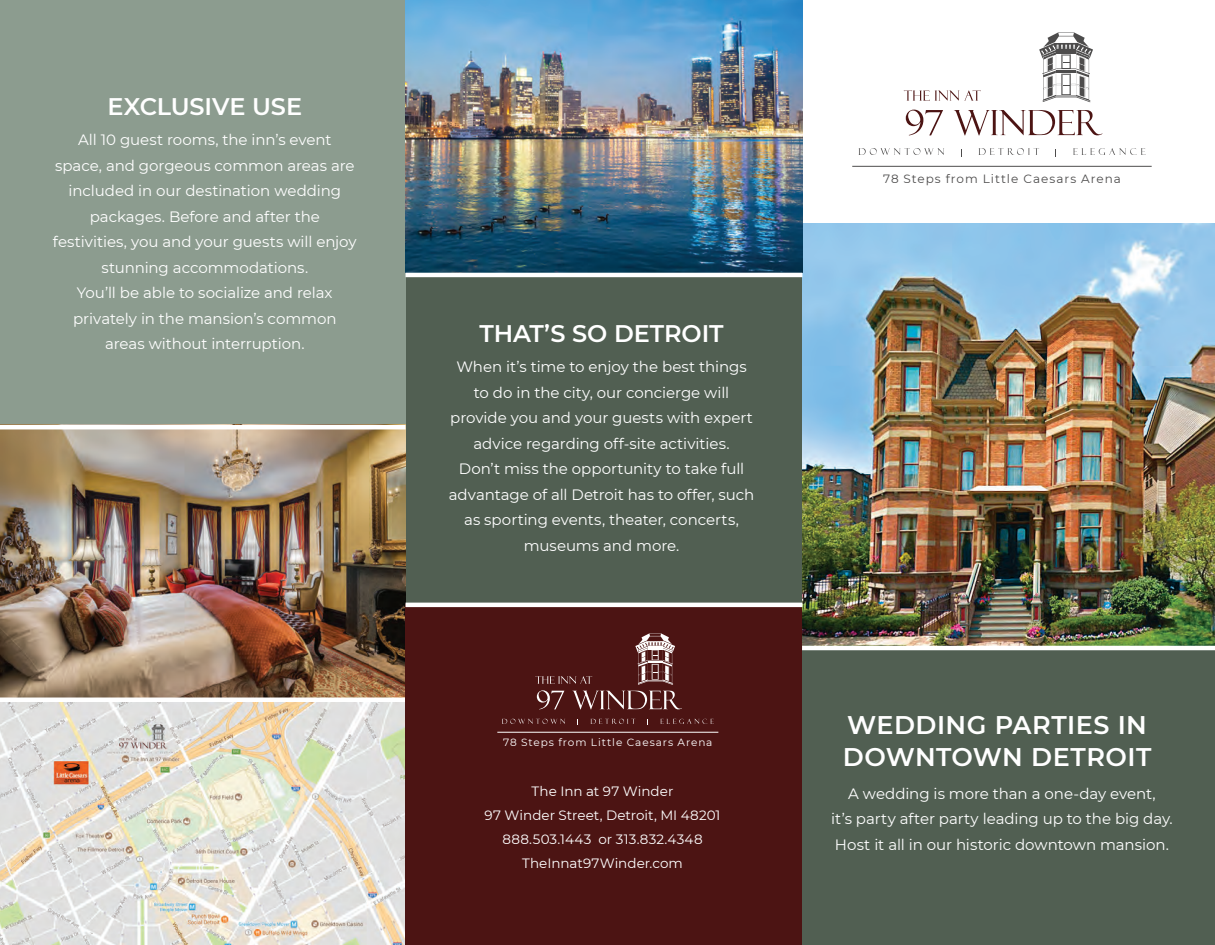
<style>
.page{position:relative;width:1215px;height:945px;background:#fff}
.page>*{position:absolute;margin:0;border:0;box-sizing:border-box;transform-origin:0 0}
.t1{font:600 25.5px/31.5px "Montserrat";letter-spacing:.02em;color:#fff}
.t2{font:600 24px "Montserrat";letter-spacing:-.005em;color:#fff}
.t3{font:15px/25.5px "Montserrat";letter-spacing:-.005em;color:#fff;text-align:center}
.t4{font:13.5px/24px "Montserrat";letter-spacing:.005em;color:#fff;text-align:center}
.t5{font:12px "Montserrat";letter-spacing:.085em;color:#4d4c4c}
.t6{font:10.5px "Montserrat";letter-spacing:.09em;color:#fff}
</style>
<div class="page">
<div style="left:405px;top:212px;width:397px;height:397px;background:#515f52"></div>
<div style="left:0;top:0;width:406px;height:482px;background:#8c9c8f"></div>
<img style="left:0;top:429px;width:406px;height:269px">
<hr style="left:0;top:425px;width:406px;height:4px;background:#fff">
<img style="left:0;top:702px;width:406px;height:243px">
<div style="left:802px;top:606px;width:413px;height:339px;background:#515f52"></div>
<img style="left:802px;top:223px;width:413px;height:423px">
<svg style="left:906px;top:110px;width:37px;height:25px"></svg>
<svg style="left:954px;top:110px;width:149px;height:26px"></svg>
<svg style="left:904px;top:90px;width:77px;height:11px"></svg>
<svg style="left:858px;top:148px;width:86px;height:7px"></svg>
<svg style="left:978px;top:148px;width:61px;height:7px"></svg>
<svg style="left:1073px;top:148px;width:72px;height:7px"></svg>
<svg style="left:1039px;top:32px;width:54px;height:70px"></svg>
<hr style="left:852px;top:166px;width:300px;height:1px;background:#4d4c4c">
<div style="left:406px;top:604px;width:396px;height:341px;background:#4c1413"></div>
<img style="left:405px;top:0;width:397px;height:273px">
<hr style="left:406px;top:273px;width:396px;height:4px;background:#fff">
<svg style="left:537px;top:690px;width:27px;height:19px"></svg>
<svg style="left:573px;top:691px;width:109px;height:18px"></svg>
<svg style="left:535px;top:676px;width:57px;height:8px"></svg>
<svg style="left:502px;top:719px;width:63px;height:5px"></svg>
<svg style="left:591px;top:719px;width:43px;height:5px"></svg>
<svg style="left:660px;top:719px;width:54px;height:5px"></svg>
<svg style="left:635px;top:633px;width:40px;height:52px"></svg>
<hr style="left:497px;top:732px;width:221px;height:1px;background:#fff">
<hr style="left:406px;top:603px;width:396px;height:4px;background:#fff">
<hr style="left:802px;top:646px;width:413px;height:4px;background:#fff">
<h2 class="t2" style="left:108px;top:89px;width:196px">EXCLUSIVE USE</h2>
<p class="t3" style="left:53px;top:126px;width:305px">All 10 guest rooms, the inn’s event space, and gorgeous common areas are included in our destination wedding packages. Before and after the festivities, you and your guests will enjoy stunning accommodations.<br>You’ll be able to socialize and relax privately in the mansion’s common areas without interruption.</p>
<h2 class="t2" style="left:479px;top:317px;width:246px">THAT’S SO DETROIT</h2>
<p class="t3" style="left:449px;top:354px;width:307px">When it’s time to enjoy the best things to do in the city, our concierge will provide you and your guests with expert advice regarding off-site activities.<br>Don’t miss the opportunity to take full advantage of all Detroit has to offer, such as sporting events, theater, concerts, museums and more.</p>
<p class="t6" style="left:503px;top:735px;width:211px">78 Steps from Little Caesars Arena</p>
<p class="t4" style="left:485px;top:779px;width:237px">The Inn at 97 Winder<br>97 Winder Street, Detroit, MI 48201<br>888.503.1443 or 313.832.4348<br>TheInnat97Winder.com</p>
<p class="t5" style="left:883px;top:171px;width:239px">78 Steps from Little Caesars Arena</p>
<h1 class="t1" style="left:843px;top:708px;width:310px">WEDDING PARTIES IN<br>DOWNTOWN DETROIT</h1>
<p class="t3" style="left:831px;top:780px;width:343px">A wedding is more than a one-day event,<br>it’s party after party leading up to the big day.<br>Host it all in our historic downtown mansion.</p>
</div>
